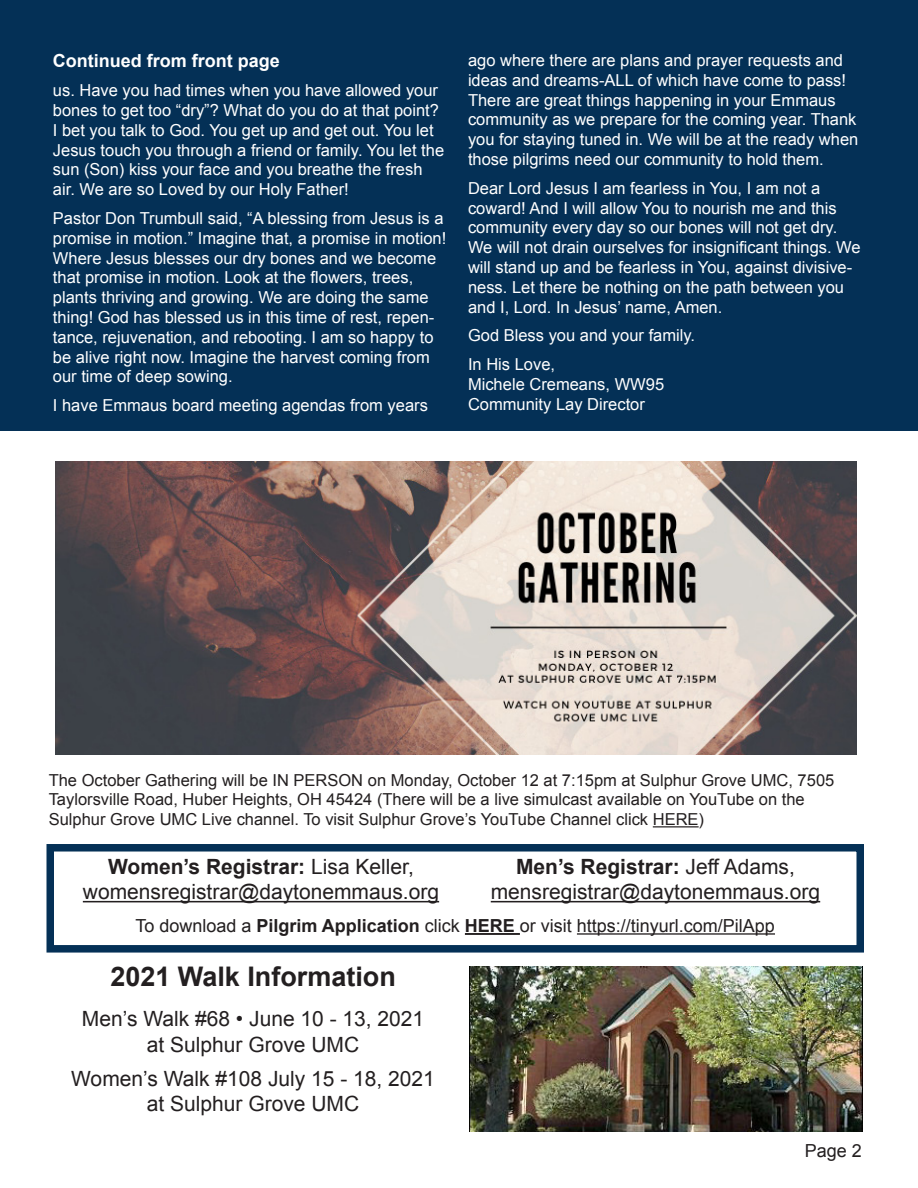
<style>
.page{position:relative;width:918px;height:1188px;background:#fff}
.page>*{position:absolute;margin:0;border:0;box-sizing:border-box;transform-origin:0 0}
.t1{font:700 27px "Arial";color:#231f20}
.t2{font:21px "Arial";color:#231f20}
.t3{font:700 21px "Arial";color:#231f20}
.t4{font:18px "Arial";color:#231f20}
.t5{font:700 18px "Arial";color:#fff}
.t6{font:16.5px/19.8px "Arial";color:#fff}
.t7{font:16.5px/19.8px "Arial";color:#231f20}
.s1{font-weight:400}
.s2{font-weight:700}
</style>
<div class="page">
<div style="left:46px;top:844px;width:818px;height:109px;border:8px solid #043056"></div>
<div style="left:0;top:0;width:918px;height:430px;background:#043056"></div>
<img style="left:55px;top:461px;width:802px;height:293px">
<hr style="left:653px;top:826px;width:46px;height:1px;background:#231f20">
<hr style="left:83px;top:901px;width:356px;height:1px;background:#231f20">
<hr style="left:491px;top:901px;width:329px;height:1px;background:#231f20">
<hr style="left:465px;top:933px;width:55px;height:2px;background:#231f20">
<hr style="left:577px;top:933px;width:198px;height:2px;background:#231f20">
<img style="left:469px;top:967px;width:394px;height:165px">
<p class="t5" style="left:53px;top:49px;width:228px">Continued from front page</p>
<p class="t6" style="left:53px;top:81px;width:393px">us. Have you had times when you have allowed your bones to get too “dry”? What do you do at that point?<br>I bet you talk to God. You get up and get out. You let Jesus touch you through a friend or family. You let the sun (Son) kiss your face and you breathe the fresh air. We are so Loved by our Holy Father!</p>
<p class="t6" style="left:53px;top:209px;width:395px">Pastor Don Trumbull said, “A blessing from Jesus is a promise in motion.” Imagine that, a promise in motion!<br>Where Jesus blesses our dry bones and we become that promise in motion. Look at the flowers, trees, plants thriving and growing. We are doing the same thing! God has blessed us in this time of rest, repen&shy;tance, rejuvenation, and rebooting. I am so happy to be alive right now. Imagine the harvest coming from our time of deep sowing.</p>
<p class="t6" style="left:53px;top:396px;width:377px">I have Emmaus board meeting agendas from years</p>
<p class="t6" style="left:468px;top:50px;width:392px">ago where there are plans and prayer requests and ideas and dreams-ALL of which have come to pass!<br>There are great things happening in your Emmaus community as we prepare for the coming year. Thank you for staying tuned in. We will be at the ready when those pilgrims need our community to hold them.</p>
<p class="t6" style="left:468px;top:178px;width:354px">Dear Lord Jesus I am fearless in You, I am not a</p>
<p class="t6" style="left:468px;top:198px;width:394px">coward! And I will allow You to nourish me and this community every day so our bones will not get dry.<br>We will not drain ourselves for insignificant things. We will stand up and be fearless in You, against divisive&shy;ness. Let there be nothing on the path between you and I, Lord. In Jesus’ name, Amen.</p>
<p class="t6" style="left:468px;top:326px;width:229px">God Bless you and your family.</p>
<p class="t6" style="left:468px;top:355px;width:89px">In His Love,</p>
<p class="t6" style="left:468px;top:374px;width:198px">Michele Cremeans, WW95</p>
<p class="t6" style="left:468px;top:394px;width:178px">Community Lay Director</p>
<p class="t7" style="left:49px;top:770px;width:787px">The October Gathering will be IN PERSON on Monday, October 12 at 7:15pm at Sulphur Grove UMC, 7505<br>Taylorsville Road, Huber Heights, OH 45424 (There will be a live simulcast available on YouTube on the</p>
<p class="t7" style="left:49px;top:810px;width:657px">Sulphur Grove UMC Live channel. To visit Sulphur Grove’s YouTube Channel click HERE)</p>
<p class="t3" style="left:108px;top:853px;width:307px">Women’s Registrar: <span class="s1">Lisa Keller,</span></p>
<p class="t2" style="left:83px;top:878px;width:358px">womensregistrar@daytonemmaus.org</p>
<p class="t3" style="left:516px;top:853px;width:280px">Men’s Registrar: <span class="s1">Jeff Adams,</span></p>
<p class="t2" style="left:491px;top:878px;width:331px">mensregistrar@daytonemmaus.org</p>
<p class="t4" style="left:135px;top:914px;width:641px">To download a <span class="s2">Pilgrim Application</span> click <span class="s2">HERE</span> or visit https://tinyurl.com/PilApp</p>
<p class="t1" style="left:110px;top:959px;width:287px">2021 Walk Information</p>
<p class="t2" style="left:82px;top:1005px;width:344px">Men’s Walk #68 • June 10 - 13, 2021</p>
<p class="t2" style="left:147px;top:1031px;width:214px">at Sulphur Grove UMC</p>
<p class="t2" style="left:71px;top:1065px;width:365px">Women’s Walk #108 July 15 - 18, 2021</p>
<p class="t2" style="left:147px;top:1090px;width:214px">at Sulphur Grove UMC</p>
<p class="t4" style="left:805px;top:1139px;width:59px">Page 2</p>
</div>
